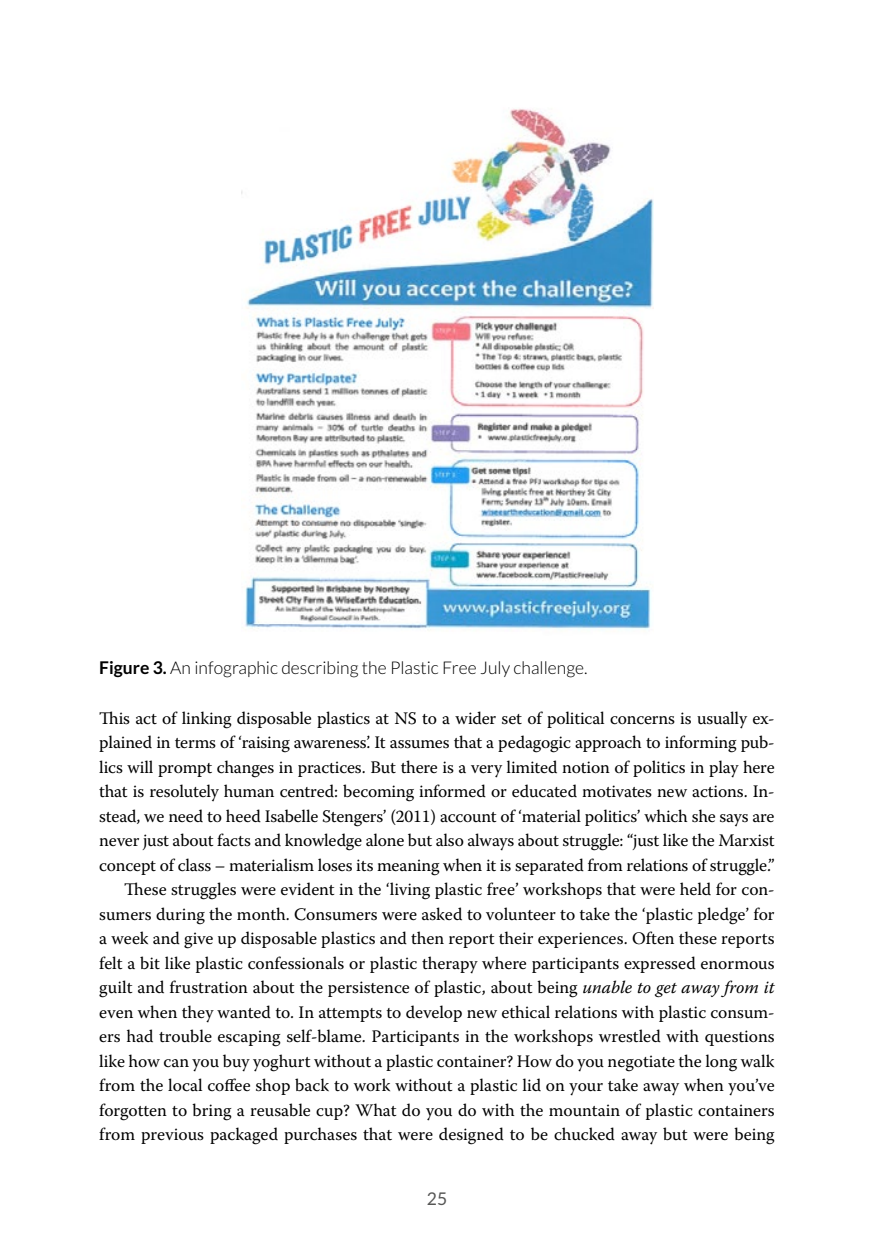
<style>
.page{position:relative;width:874px;height:1241px;background:#fff}
.page>*{position:absolute;margin:0;border:0;box-sizing:border-box;transform-origin:0 0}
.t1{font:17.5px/24.5px "Warnock Pro";color:#000;text-align:right}
.t2{font:17.5px "Lato Light 2";color:#000}
.t3{font:17.5px "Lato";color:#575756}
.s1{font-family:"Lato";font-weight:700}
.s2{font-style:italic}
</style>
<div class="page">
<img style="left:241px;top:108px;width:412px;height:522px">
<p class="t2" style="left:99px;top:658px;width:489px"><span class="s1">Figure 3.</span> An infographic describing the Plastic Free July challenge.</p>
<p class="t1" style="left:99px;top:705px;width:676px">This act of linking disposable plastics at NS to a wider set of political concerns is usually ex&shy;plained in terms of ‘raising awareness’. It assumes that a pedagogic approach to informing pub&shy;lics will prompt changes in practices. But there is a very limited notion of politics in play here that is resolutely human centred: becoming informed or educated motivates new actions. In&shy;stead, we need to heed Isabelle Stengers’ (2011) account of ‘material politics’ which she says are never just about facts and knowledge alone but also always about struggle: “just like the Marxist concept of class – materialism loses its meaning when it is separated from relations of struggle.” These struggles were evident in the ‘living plastic free’ workshops that were held for con&shy;sumers during the month. Consumers were asked to volunteer to take the ‘plastic pledge’ for a week and give up disposable plastics and then report their experiences. Often these reports felt a bit like plastic confessionals or plastic therapy where participants expressed enormous guilt and frustration about the persistence of plastic, about being <span class="s2">unable to get away from it </span>even when they wanted to. In attempts to develop new ethical relations with plastic consum&shy;ers had trouble escaping self-blame. Participants in the workshops wrestled with questions like how can you buy yoghurt without a plastic container? How do you negotiate the long walk from the local coffee shop back to work without a plastic lid on your take away when you’ve forgotten to bring a reusable cup? What do you do with the mountain of plastic containers from previous packaged purchases that were designed to be chucked away but were being</p>
<p class="t3" style="left:426px;top:1189px;width:22px">25</p>
</div>
